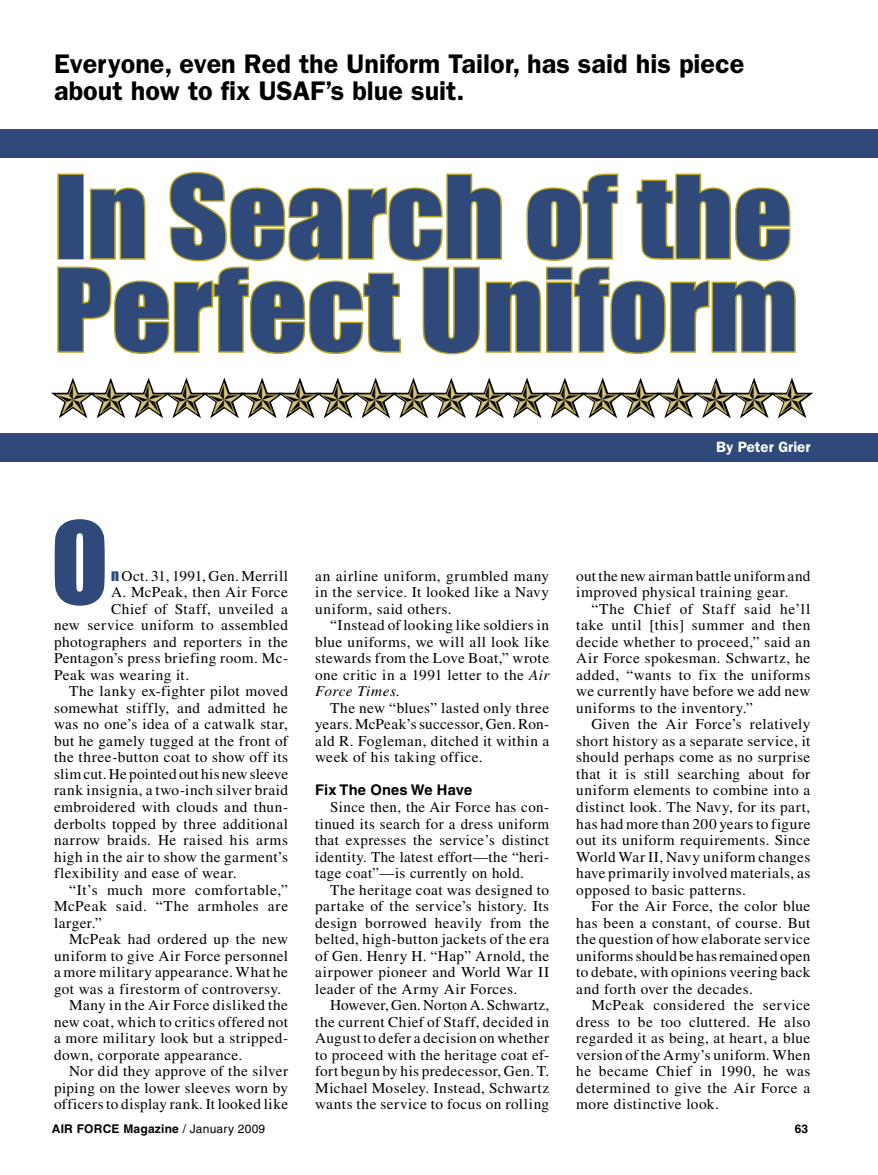
<style>
.page{position:relative;width:878px;height:1175px;background:#fff}
.page>*{position:absolute;margin:0;border:0;box-sizing:border-box;transform-origin:0 0}
.Head{font:105px/93px "Impact";color:#2e497a;scale:1.1 1}
.Body_Text_DC{font:105px "Impact";color:#2e497a}
.Box_Text{font:45px "Zapf Dingbats";color:#d3c478}
.Blurb{font:600 27px/27px "Franklin Gothic";color:#000}
.Body_Text{font:15px/16.5px "Times";letter-spacing:.03em;color:#000;text-align:justify}
.Body_Text_DC-2{font:15px "Times";letter-spacing:.03em;color:#000}
.Byline{font:600 15px "Franklin Gothic";color:#fff}
.Subhead{font:700 14.7px "Helvetica";letter-spacing:.01em;color:#000}
.Folio_R{font:700 12px "Helvetica";letter-spacing:.02em;color:#000}
.s1{font-family:"Impact";color:#2e497a}
.s2{font-style:italic}
.s3{font-weight:400}
</style>
<div class="page">
<div style="left:0;top:434px;width:878px;height:28px;background:#2e497a"></div>
<div style="left:0;top:129px;width:878px;height:29px;background:#2e497a"></div>
<svg style="left:51px;top:377px;width:763px;height:42px"></svg>
<svg style="left:57px;top:171px;width:739px;height:184px"></svg>
<p class="Blurb" style="left:54px;top:50px;width:691px">Everyone, even Red the Uniform Tailor, has said his piece about how to fix USAF’s blue suit.</p>
<p class="Head" style="left:54px;top:170px;width:677px">In Search of the<br>Perfect Uniform</p>
<p class="Box_Text" style="left:54px;top:377px;width:757px">✯✯✯✯✯✯✯✯✯✯✯✯✯✯✯✯✯✯✯✯</p>
<p class="Body_Text_DC" style="left:51px;top:498px;width:59px">O</p>
<p class="Body_Text_DC-2" style="left:111px;top:567px;width:178px"><span class="s1">n</span> Oct. 31, 1991, Gen. Merrill</p>
<p class="Body_Text_DC-2" style="left:111px;top:584px;width:178px">A. McPeak, then Air Force</p>
<p class="Body_Text_DC-2" style="left:111px;top:600px;width:178px">Chief of Staff, unveiled a</p>
<p class="Body_Text_DC-2" style="left:54px;top:617px;width:235px">new service uniform to assembled</p>
<p class="Body_Text_DC-2" style="left:54px;top:633px;width:235px">photographers and reporters in the</p>
<p class="Body_Text_DC-2" style="left:54px;top:650px;width:236px">Pentagon’s press briefing room. Mc-</p>
<p class="Body_Text_DC-2" style="left:54px;top:666px;width:137px">Peak was wearing it.</p>
<p class="Body_Text" style="left:54px;top:683px;width:236px;text-indent:15px">The lanky ex-fighter pilot moved somewhat stiffly, and admitted he was no one’s idea of a catwalk star, but he gamely tugged at the front of the three-button coat to show off its slim cut. He pointed out his new sleeve rank insignia, a two-inch silver braid embroidered with clouds and thun&shy;derbolts topped by three additional narrow braids. He raised his arms high in the air to show the garment’s flexibility and ease of wear.</p>
<p class="Body_Text" style="left:54px;top:881px;width:235px;text-indent:15px">“It’s much more comfortable,” McPeak said. “The armholes are larger.”</p>
<p class="Body_Text" style="left:54px;top:930px;width:235px;text-indent:15px">McPeak had ordered up the new uniform to give Air Force personnel a more military appearance. What he got was a firestorm of controversy.</p>
<p class="Body_Text" style="left:54px;top:996px;width:235px;text-indent:15px">Many in the Air Force disliked the new coat, which to critics offered not a more military look but a stripped&shy;down, corporate appearance.</p>
<p class="Body_Text" style="left:54px;top:1062px;width:236px;text-indent:15px">Nor did they approve of the silver piping on the lower sleeves worn by officers to display rank. It looked like</p>
<p class="Body_Text" style="left:315px;top:567px;width:235px">an airline uniform, grumbled many in the service. It looked like a Navy uniform, said others.</p>
<p class="Body_Text" style="left:315px;top:617px;width:236px;text-indent:15px">“Instead of looking like soldiers in blue uniforms, we will all look like stewards from the Love Boat,” wrote one critic in a 1991 letter to the <span class="s2">Air Force Times.</span></p>
<p class="Body_Text" style="left:315px;top:699px;width:236px;text-indent:15px">The new “blues” lasted only three years. McPeak’s successor, Gen. Ron&shy;ald R. Fogleman, ditched it within a week of his taking office.</p>
<p class="Subhead" style="left:315px;top:781px;width:159px">Fix The Ones We Have</p>
<p class="Body_Text" style="left:315px;top:798px;width:236px;text-indent:15px">Since then, the Air Force has con&shy;tinued its search for a dress uniform that expresses the service’s distinct identity. The latest effort—the “heri&shy;tage coat”—is currently on hold.</p>
<p class="Body_Text" style="left:315px;top:881px;width:235px;text-indent:15px">The heritage coat was designed to partake of the service’s history. Its design borrowed heavily from the belted, high-button jackets of the era of Gen. Henry H. “Hap” Arnold, the airpower pioneer and World War II leader of the Army Air Forces.</p>
<p class="Body_Text" style="left:315px;top:996px;width:236px;text-indent:15px">However, Gen. Norton A. Schwartz, the current Chief of Staff, decided in August to defer a decision on whether to proceed with the heritage coat ef&shy;fort begun by his predecessor, Gen. T.<br>Michael Moseley. Instead, Schwartz wants the service to focus on rolling</p>
<p class="Byline" style="left:716px;top:438px;width:96px">By Peter Grier</p>
<p class="Body_Text" style="left:576px;top:567px;width:236px">out the new airman battle uniform and improved physical training gear.</p>
<p class="Body_Text" style="left:576px;top:600px;width:235px;text-indent:15px">“The Chief of Staff said he’ll take until [this] summer and then decide whether to proceed,” said an Air Force spokesman. Schwartz, he added, “wants to fix the uniforms we currently have before we add new uniforms to the inventory.”</p>
<p class="Body_Text" style="left:576px;top:716px;width:236px;text-indent:15px">Given the Air Force’s relatively short history as a separate service, it should perhaps come as no surprise that it is still searching about for uniform elements to combine into a distinct look. The Navy, for its part, has had more than 200 years to figure out its uniform requirements. Since World War II, Navy uniform changes have primarily involved materials, as opposed to basic patterns.</p>
<p class="Body_Text" style="left:576px;top:897px;width:235px;text-indent:15px">For the Air Force, the color blue has been a constant, of course. But the question of how elaborate service uniforms should be has remained open to debate, with opinions veering back and forth over the decades.</p>
<p class="Body_Text" style="left:576px;top:996px;width:235px;text-indent:15px">McPeak considered the service dress to be too cluttered. He also regarded it as being, at heart, a blue version of the Army’s uniform. When he became Chief in 1990, he was determined to give the Air Force a more distinctive look.</p>
<p class="Folio_R" style="left:52px;top:1121px;width:215px">AIR FORCE Magazine <span class="s3">/ January 2009</span></p>
<p class="Folio_R" style="left:794px;top:1121px;width:15px">63</p>
</div>
